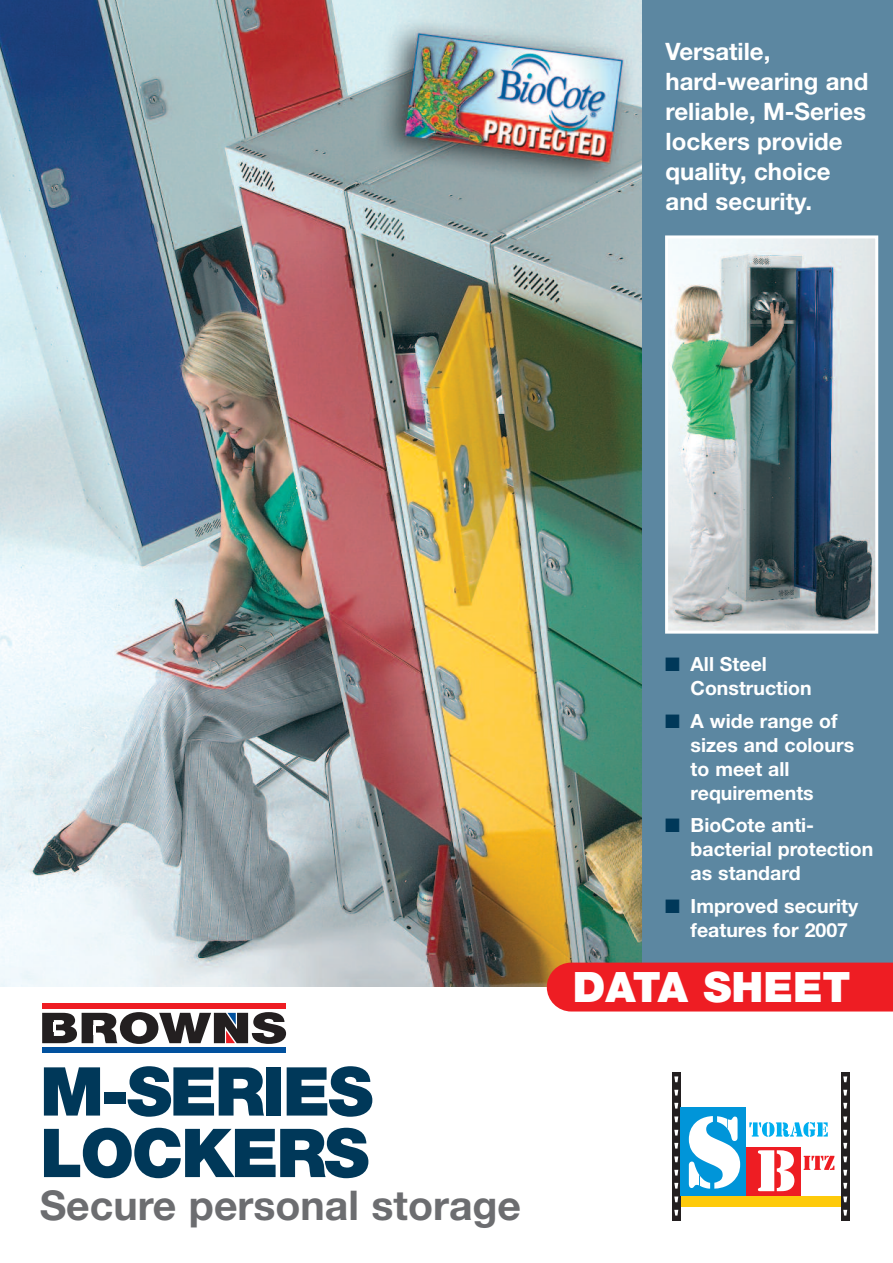
<style>
.page{position:relative;width:893px;height:1263px;background:#fff}
.page>*{position:absolute;margin:0;border:0;box-sizing:border-box;transform-origin:0 0}
.t1{font:900 67.5px/61.5px "Helvetica Neue";letter-spacing:-.035em;color:#003859}
.t2{font:900 42px "Helvetica Neue";color:#fff}
.t3{font:700 40.95px "Helvetica Neue";color:#6c6d70}
.t4{font:700 24px/30px "Helvetica Neue";color:#fff}
.t5{font:700 19.5px/24px "Helvetica Neue";color:#fff}
.s1{color:#003859}
</style>
<div class="page">
<img style="left:0;top:0;width:642px;height:987px">
<div style="left:642px;top:0;width:251px;height:987px;background:#5c87a1"></div>
<div style="left:547px;top:962px;width:346px;height:49px;background:#ee1d23"></div>
<img style="left:669px;top:239px;width:205px;height:391px">
<div style="left:665px;top:235px;width:213px;height:399px;border:3px solid #fff"></div>
<div style="left:42px;top:1003px;width:244px;height:6px;background:#ee1d23"></div>
<svg style="left:42px;top:1012px;width:244px;height:32px"></svg>
<div style="left:42px;top:1047px;width:244px;height:6px;background:#01519e"></div>
<div style="left:672px;top:1072px;width:9px;height:149px;background:#231f20"></div>
<svg style="left:674px;top:1076px;width:4px;height:6px"></svg>
<svg style="left:674px;top:1090px;width:4px;height:5px"></svg>
<svg style="left:674px;top:1103px;width:4px;height:5px"></svg>
<svg style="left:674px;top:1116px;width:4px;height:6px"></svg>
<svg style="left:674px;top:1130px;width:4px;height:5px"></svg>
<svg style="left:674px;top:1143px;width:4px;height:5px"></svg>
<svg style="left:674px;top:1156px;width:4px;height:6px"></svg>
<svg style="left:674px;top:1170px;width:4px;height:5px"></svg>
<svg style="left:674px;top:1183px;width:4px;height:5px"></svg>
<svg style="left:674px;top:1196px;width:4px;height:6px"></svg>
<svg style="left:674px;top:1210px;width:4px;height:5px"></svg>
<div style="left:841px;top:1072px;width:9px;height:149px;background:#231f20"></div>
<svg style="left:843px;top:1076px;width:4px;height:6px"></svg>
<svg style="left:843px;top:1090px;width:4px;height:5px"></svg>
<svg style="left:843px;top:1103px;width:4px;height:5px"></svg>
<svg style="left:843px;top:1116px;width:4px;height:6px"></svg>
<svg style="left:843px;top:1130px;width:4px;height:5px"></svg>
<svg style="left:843px;top:1143px;width:4px;height:5px"></svg>
<svg style="left:843px;top:1156px;width:4px;height:6px"></svg>
<svg style="left:843px;top:1170px;width:4px;height:5px"></svg>
<svg style="left:843px;top:1183px;width:4px;height:5px"></svg>
<svg style="left:843px;top:1196px;width:4px;height:6px"></svg>
<svg style="left:843px;top:1210px;width:4px;height:5px"></svg>
<div style="left:681px;top:1196px;width:160px;height:10px;background:#feca0a"></div>
<div style="left:681px;top:1107px;width:65px;height:89px;background:#0095d9"></div>
<svg style="left:689px;top:1116px;width:51px;height:72px"></svg>
<svg style="left:749px;top:1122px;width:79px;height:15px"></svg>
<div style="left:746px;top:1147px;width:55px;height:49px;background:#ee1d23"></div>
<svg style="left:758px;top:1150px;width:36px;height:41px"></svg>
<svg style="left:804px;top:1156px;width:30px;height:14px"></svg>
<p class="t4" style="left:666px;top:38px;width:204px">Versatile, hard-wearing and reliable, M-Series lockers provide quality, choice and security.</p>
<h1 class="t1" style="left:40px;top:1066px;width:334px">M-SERIES<br>LOCKERS</h1>
<h3 class="t3" style="left:40px;top:1191px;width:483px">Secure personal storage</h3>
<p class="t5" style="left:691px;top:654px;width:122px;text-indent:-26px"><span class="s1">■</span> All Steel<br>Construction</p>
<p class="t5" style="left:691px;top:711px;width:165px;text-indent:-26px"><span class="s1">■</span> A wide range of sizes and colours to meet all requirements</p>
<p class="t5" style="left:691px;top:815px;width:184px;text-indent:-26px"><span class="s1">■</span> BioCote anti&shy;bacterial protection as standard</p>
<p class="t5" style="left:691px;top:896px;width:169px;text-indent:-26px"><span class="s1">■</span> Improved security features for 2007</p>
<h2 class="t2" style="left:573px;top:972px;width:279px">DATA SHEET</h2>
</div>
